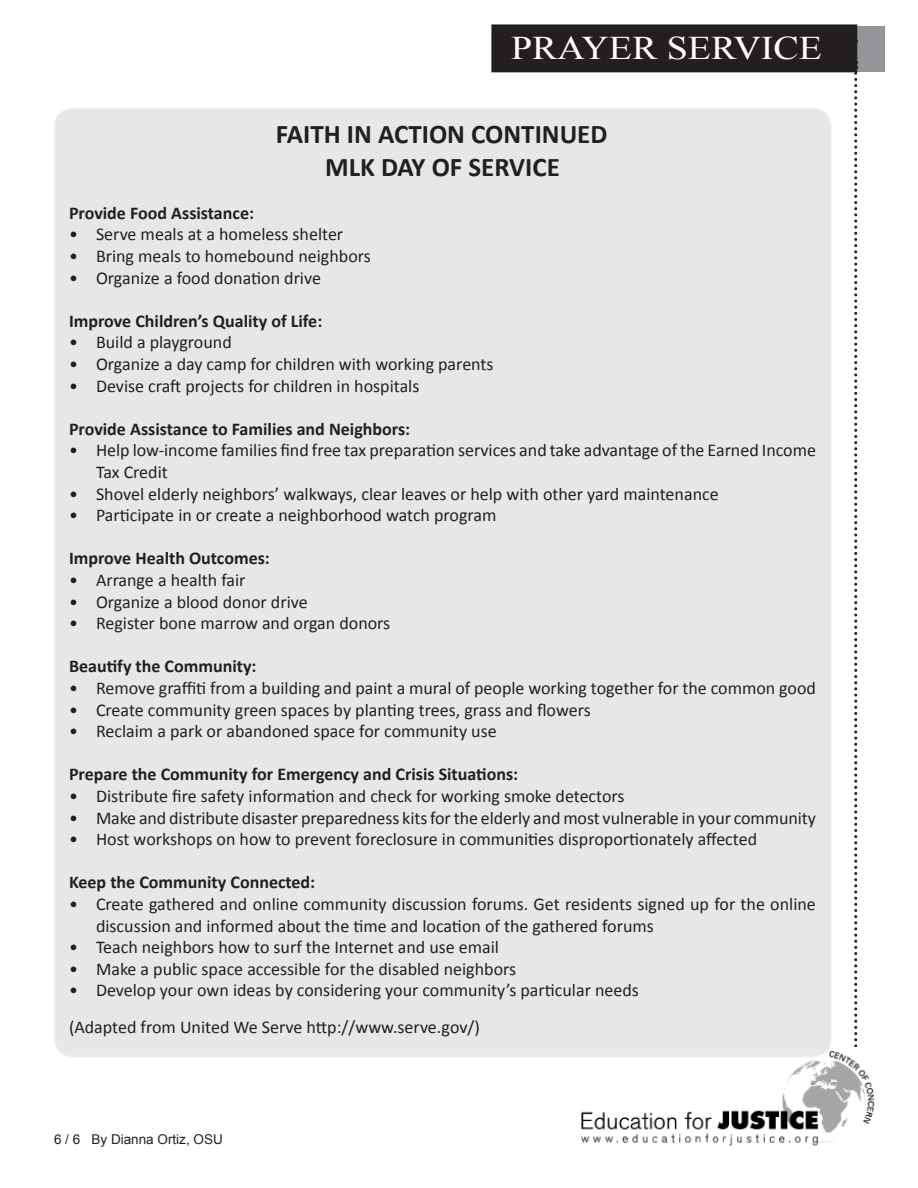
<style>
.page{position:relative;width:918px;height:1188px;background:#fff}
.page>*{position:absolute;margin:0;border:0;box-sizing:border-box;transform-origin:0 0}
.t1{font:33px "Times New Roman";color:#fff;scale:1.15 1}
.t2{font:700 27px "Calibri";color:#231f20}
.t3{font:18px/21.6px "Calibri";color:#231f20}
.t4{font:700 18px "Calibri";color:#231f20}
.t5{font:13.5px "Arial";color:#231f20}
</style>
<div class="page">
<div style="left:649px;top:26px;width:235px;height:46px;background:#939598"></div>
<div style="left:492px;top:25px;width:364px;height:47px;background:#231f20"></div>
<div style="left:491px;top:24px;width:366px;height:48px;border:2px solid #231f20"></div>
<svg style="left:854px;top:40px;width:3px;height:1007px"></svg>
<img style="left:581px;top:1048px;width:294px;height:98px">
<div style="left:55px;top:109px;width:776px;height:948px;background:#e6e7e9;border-radius:18px"></div>
<h1 class="t1" style="left:511px;top:26px;width:272px">PRAYER SERVICE</h1>
<p class="t2" style="left:276px;top:118px;width:333px">FAITH IN ACTION CONTINUED</p>
<p class="t2" style="left:325px;top:150px;width:236px">MLK DAY OF SERVICE</p>
<p class="t4" style="left:69px;top:202px;width:187px">Provide Food Assistance:</p>
<p class="t3" style="left:69px;top:223px;width:276px">• Serve meals at a homeless shelter</p>
<p class="t3" style="left:69px;top:244px;width:303px">• Bring meals to homebound neighbors</p>
<p class="t3" style="left:69px;top:266px;width:254px">• Organize a food donation drive</p>
<p class="t4" style="left:69px;top:310px;width:255px">Improve Children’s Quality of Life:</p>
<p class="t3" style="left:69px;top:331px;width:164px">• Build a playground</p>
<p class="t3" style="left:69px;top:352px;width:426px">• Organize a day camp for children with working parents</p>
<p class="t3" style="left:69px;top:374px;width:352px">• Devise craft projects for children in hospitals</p>
<p class="t4" style="left:69px;top:418px;width:343px">Provide Assistance to Families and Neighbors:</p>
<p class="t3" style="left:96px;top:439px;width:722px;text-indent:-27px">• Help low-income families find free tax preparation services and take advantage of the Earned Income<br>Tax Credit</p>
<p class="t3" style="left:69px;top:482px;width:651px">• Shovel elderly neighbors’ walkways, clear leaves or help with other yard maintenance</p>
<p class="t3" style="left:69px;top:504px;width:429px">• Participate in or create a neighborhood watch program</p>
<p class="t4" style="left:69px;top:547px;width:202px">Improve Health Outcomes:</p>
<p class="t3" style="left:69px;top:568px;width:178px">• Arrange a health fair</p>
<p class="t3" style="left:69px;top:590px;width:240px">• Organize a blood donor drive</p>
<p class="t3" style="left:69px;top:612px;width:323px">• Register bone marrow and organ donors</p>
<p class="t4" style="left:69px;top:655px;width:189px">Beautify the Community:</p>
<p class="t3" style="left:69px;top:676px;width:748px">• Remove graffiti from a building and paint a mural of people working together for the common good</p>
<p class="t3" style="left:69px;top:698px;width:523px">• Create community green spaces by planting trees, grass and flowers</p>
<p class="t3" style="left:69px;top:720px;width:429px">• Reclaim a park or abandoned space for community use</p>
<p class="t4" style="left:69px;top:763px;width:451px">Prepare the Community for Emergency and Crisis Situations:</p>
<p class="t3" style="left:69px;top:784px;width:557px">• Distribute fire safety information and check for working smoke detectors</p>
<p class="t3" style="left:69px;top:806px;width:748px">• Make and distribute disaster preparedness kits for the elderly and most vulnerable in your community</p>
<p class="t3" style="left:69px;top:828px;width:690px">• Host workshops on how to prevent foreclosure in communities disproportionately affected</p>
<p class="t4" style="left:69px;top:871px;width:248px">Keep the Community Connected:</p>
<p class="t3" style="left:96px;top:892px;width:721px;text-indent:-27px">• Create gathered and online community discussion forums. Get residents signed up for the online discussion and informed about the time and location of the gathered forums</p>
<p class="t3" style="left:69px;top:936px;width:432px">• Teach neighbors how to surf the Internet and use email</p>
<p class="t3" style="left:69px;top:957px;width:449px">• Make a public space accessible for the disabled neighbors</p>
<p class="t3" style="left:69px;top:979px;width:571px">• Develop your own ideas by considering your community’s particular needs</p>
<p class="t3" style="left:69px;top:1015px;width:412px">(Adapted from United We Serve http://www.serve.gov/)</p>
<p class="t5" style="left:54px;top:1131px;width:170px">6 / 6 By Dianna Ortiz, OSU</p>
</div>
